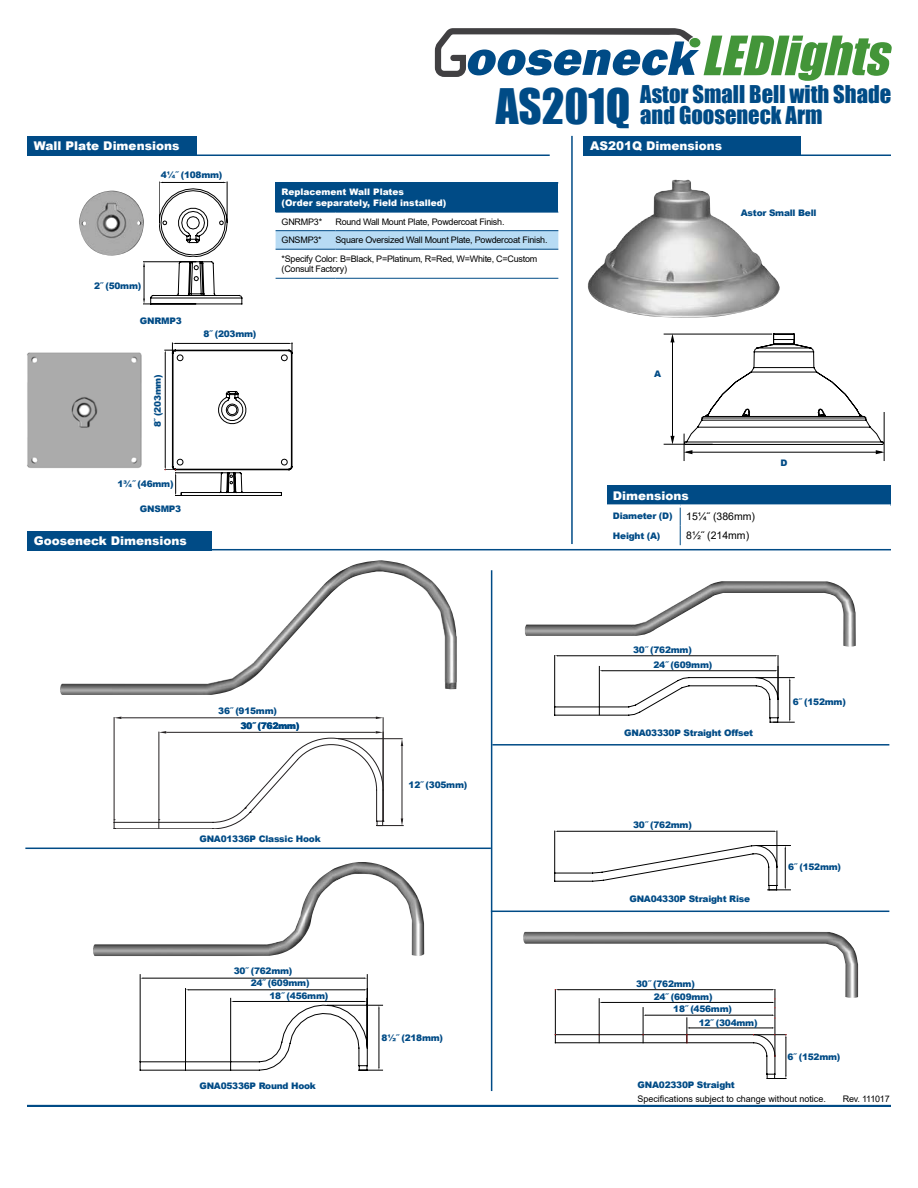
<style>
.page{position:relative;width:918px;height:1188px;background:#fff}
.page>*{position:absolute;margin:0;border:0;box-sizing:border-box;transform-origin:0 0}
.t1{font:22.5px/21px "Impact";color:#004b86}
.t2{font:900 12px "Arial";color:#fff}
.t3{font:10.5px "Arial";color:#000}
.t4{font:900 9px/14.4px "Arial";letter-spacing:-.025em;color:#004b86}
.t5{font:9px/18.6px "Arial";letter-spacing:-.025em;color:#000}
.t6{font:900 9px/10.8px "Arial";color:#fff}
.t7{font:9px "Arial";color:#000}
.s1{font-size:45px}
</style>
<div class="page">
<div style="left:27px;top:1105px;width:864px;height:2px;border:2px solid #004b86"></div>
<div style="left:27px;top:531px;width:184px;height:19px;background:#004b86"></div>
<div style="left:27px;top:136px;width:170px;height:19px;background:#004b86"></div>
<div style="left:584px;top:136px;width:217px;height:19px;background:#004b86"></div>
<hr style="left:27px;top:154px;width:523px;height:2px;background:#004b86">
<hr style="left:584px;top:154px;width:307px;height:2px;background:#004b86">
<div style="left:607px;top:485px;width:284px;height:21px;background:#004b86"></div>
<svg style="left:680px;top:507px;width:1px;height:38px"></svg>
<hr style="left:607px;top:504px;width:73px;height:3px;background:#fff">
<hr style="left:680px;top:504px;width:211px;height:3px;background:#fff">
<div style="left:276px;top:183px;width:282px;height:29px;background:#004b86"></div>
<svg style="left:276px;top:231px;width:282px;height:47px"></svg>
<hr style="left:276px;top:212px;width:59px;height:1px;background:#004b86">
<hr style="left:335px;top:212px;width:223px;height:1px;background:#004b86">
<hr style="left:276px;top:230px;width:59px;height:1px;background:#004b86">
<hr style="left:335px;top:230px;width:223px;height:1px;background:#004b86">
<hr style="left:276px;top:249px;width:59px;height:1px;background:#004b86">
<hr style="left:335px;top:249px;width:223px;height:1px;background:#004b86">
<hr style="left:276px;top:278px;width:59px;height:1px;background:#004b86">
<hr style="left:335px;top:278px;width:223px;height:1px;background:#004b86">
<svg style="left:165px;top:343px;width:128px;height:153px"></svg>
<img style="left:27px;top:352px;width:115px;height:116px">
<img style="left:79px;top:191px;width:64px;height:65px">
<hr style="left:664px;top:334px;width:108px;height:1px;background:#000">
<hr style="left:672px;top:338px;width:1px;height:102px;background:#000">
<hr style="left:664px;top:444px;width:49px;height:1px;background:#000">
<svg style="left:670px;top:334px;width:5px;height:8px"></svg>
<svg style="left:684px;top:334px;width:201px;height:127px"></svg>
<svg style="left:670px;top:436px;width:5px;height:9px"></svg>
<img style="left:587px;top:180px;width:193px;height:138px">
<svg style="left:143px;top:182px;width:99px;height:122px"></svg>
<svg style="left:435px;top:28px;width:457px;height:53px"></svg>
<div style="left:689px;top:37px;width:12px;height:11px;background:#439539;border-radius:50%"></div>
<div style="left:689px;top:37px;width:12px;height:11px;border:1px solid #fff;border-radius:50%"></div>
<hr style="left:491px;top:570px;width:1px;height:521px;background:#004b86">
<hr style="left:571px;top:136px;width:2px;height:408px;background:#004b86">
<hr style="left:492px;top:744px;width:397px;height:2px;background:#004b86">
<hr style="left:491px;top:911px;width:398px;height:1px;background:#004b86">
<hr style="left:25px;top:848px;width:466px;height:1px;background:#004b86">
<img style="left:60px;top:560px;width:397px;height:135px">
<img style="left:93px;top:862px;width:331px;height:94px">
<hr style="left:114px;top:718px;width:1px;height:104px;background:#231f20">
<hr style="left:383px;top:718px;width:1px;height:103px;background:#231f20">
<hr style="left:121px;top:718px;width:255px;height:1px;background:#231f20">
<svg style="left:114px;top:717px;width:7px;height:2px"></svg>
<svg style="left:376px;top:717px;width:7px;height:2px"></svg>
<svg style="left:114px;top:731px;width:289px;height:98px"></svg>
<svg style="left:140px;top:974px;width:243px;height:96px"></svg>
<svg style="left:554px;top:831px;width:236px;height:60px"></svg>
<img style="left:523px;top:932px;width:335px;height:66px">
<hr style="left:775px;top:989px;width:1px;height:67px;background:#000">
<hr style="left:555px;top:989px;width:1px;height:45px;background:#000">
<hr style="left:558px;top:989px;width:214px;height:1px;background:#000">
<svg style="left:555px;top:999px;width:232px;height:80px"></svg>
<img style="left:525px;top:581px;width:331px;height:66px">
<svg style="left:554px;top:655px;width:240px;height:68px"></svg>
<hr style="left:27px;top:549px;width:864px;height:1px;background:#004b86">
<h1 class="t1" style="left:496px;top:83px;width:397px;text-indent:145px">Astor Small Bell with Shade<br><span class="s1">AS201Q</span> and Gooseneck Arm</h1>
<h2 class="t2" style="left:34px;top:137px;width:147px">Wall Plate Dimensions</h2>
<h2 class="t2" style="left:590px;top:137px;width:134px">AS201Q Dimensions</h2>
<p class="t4" style="left:161px;top:168px;width:63px">4¼˝ (108mm)</p>
<p class="t4" style="left:94px;top:278px;width:49px">2˝ (50mm)</p>
<p class="t4" style="left:140px;top:314px;width:43px">GNRMP3</p>
<p class="t4" style="left:150px;top:427px;width:54px;rotate:-90deg">8˝ (203mm)</p>
<p class="t4" style="left:203px;top:326px;width:54px">8˝ (203mm)</p>
<p class="t4" style="left:118px;top:477px;width:57px">1¾˝ (46mm)</p>
<p class="t4" style="left:140px;top:501px;width:43px">GNSMP3</p>
<h2 class="t2" style="left:34px;top:532px;width:155px">Gooseneck Dimensions</h2>
<p class="t6" style="left:282px;top:186px;width:166px">Replacement Wall Plates<br>(Order separately, Field installed)</p>
<p class="t5" style="left:282px;top:212px;width:42px">GNRMP3*</p>
<p class="t5" style="left:335px;top:212px;width:171px">Round Wall Mount Plate, Powdercoat Finish.</p>
<p class="t5" style="left:282px;top:231px;width:42px">GNSMP3*</p>
<p class="t5" style="left:282px;top:231px;width:268px;text-indent:54px">Square Oversized Wall Mount Plate, Powdercoat Finish. *Specify Color: B=Black, P=Platinum, R=Red, W=White, C=Custom</p>
<p class="t5" style="left:282px;top:260px;width:67px">(Consult Factory)</p>
<p class="t4" style="left:241px;top:704px;width:60px;text-indent:-22px">36˝ (915mm)<br>30˝ (762mm)</p>
<p class="t4" style="left:200px;top:832px;width:123px">GNA01336P Classic Hook</p>
<p class="t4" style="left:234px;top:963px;width:60px">30˝ (762mm)</p>
<p class="t4" style="left:270px;top:977px;width:60px;line-height:12.5px;text-indent:-19px">24˝ (609mm)<br>18˝ (456mm)</p>
<p class="t4" style="left:200px;top:1079px;width:118px">GNA05336P Round Hook</p>
<p class="t4" style="left:409px;top:778px;width:60px">12˝ (305mm)</p>
<p class="t4" style="left:381px;top:1031px;width:63px">8½˝ (218mm)</p>
<p class="t4" style="left:654px;top:366px;width:9px">A</p>
<p class="t4" style="left:741px;top:205px;width:77px">Astor Small Bell</p>
<p class="t4" style="left:780px;top:455px;width:9px">D</p>
<h2 class="t2" style="left:613px;top:487px;width:78px">Dimensions</h2>
<p class="t4" style="left:613px;top:508px;width:61px">Diameter (D)</p>
<p class="t3" style="left:686px;top:509px;width:70px">15¼˝ (386mm)</p>
<p class="t4" style="left:613px;top:528px;width:49px">Height (A)</p>
<p class="t3" style="left:686px;top:528px;width:65px">8½˝ (214mm)</p>
<p class="t4" style="left:654px;top:642px;width:60px;line-height:15.1px;text-indent:-20px">30˝ (762mm)<br>24˝ (609mm)</p>
<p class="t4" style="left:624px;top:726px;width:130px">GNA03330P Straight Offset</p>
<p class="t4" style="left:793px;top:694px;width:54px">6˝ (152mm)</p>
<p class="t4" style="left:633px;top:817px;width:60px">30˝ (762mm)</p>
<p class="t4" style="left:630px;top:891px;width:122px">GNA04330P Straight Rise</p>
<p class="t4" style="left:636px;top:977px;width:60px">30˝ (762mm)</p>
<p class="t4" style="left:673px;top:990px;width:60px;line-height:12.3px;text-indent:-20px">24˝ (609mm)<br>18˝ (456mm)</p>
<p class="t4" style="left:699px;top:1015px;width:60px">12˝ (304mm)</p>
<p class="t4" style="left:638px;top:1077px;width:99px">GNA02330P Straight</p>
<p class="t4" style="left:788px;top:859px;width:54px">6˝ (152mm)</p>
<p class="t4" style="left:787px;top:1049px;width:54px">6˝ (152mm)</p>
<p class="t7" style="left:637px;top:1093px;width:190px">Specifications subject to change without notice.</p>
<p class="t5" style="left:843px;top:1090px;width:48px">Rev. 111017</p>
</div>
